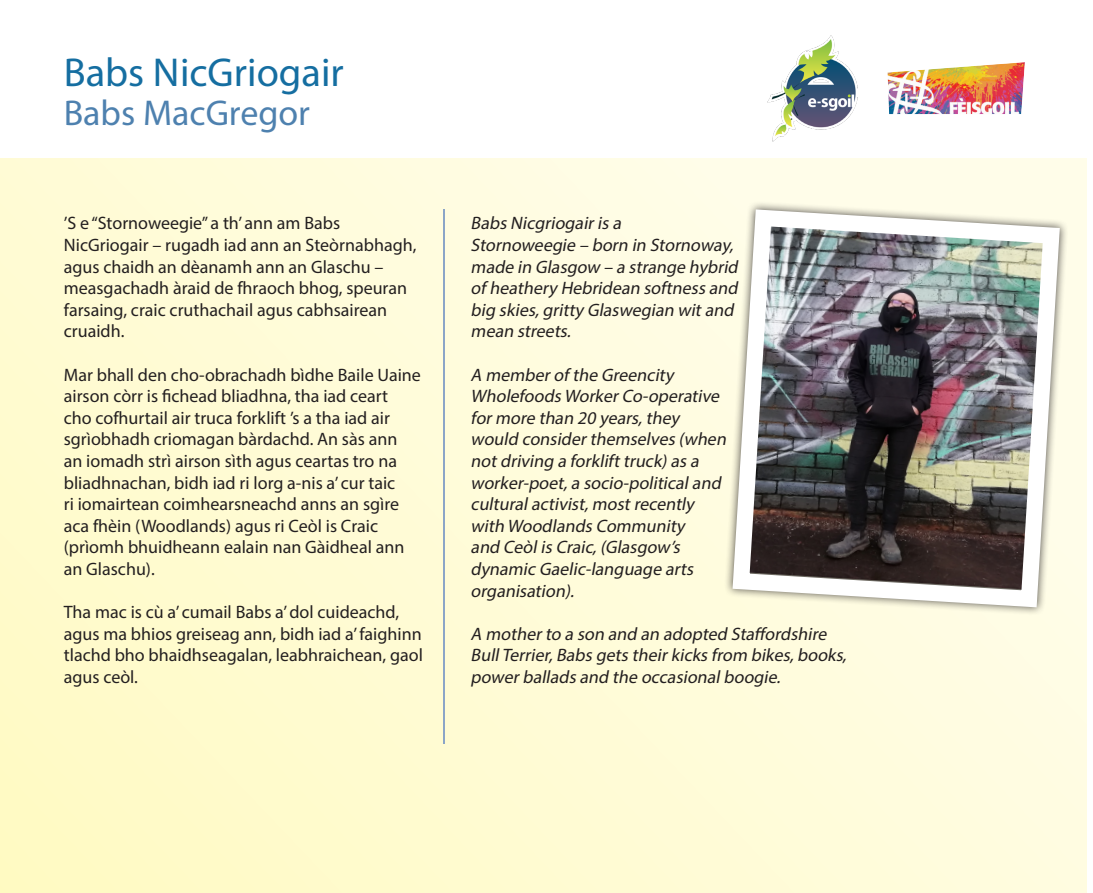
<style>
.page{position:relative;width:1093px;height:893px;background:#fff}
.page>*{position:absolute;margin:0;border:0;box-sizing:border-box;transform-origin:0 0}
.t1{font:40.5px "Myriad Pro";color:#156ea1}
.t2{font:36px "Myriad Pro";color:#4e81af}
.t3{font:18px/21.6px "Myriad Pro";color:#231f20}
.t4{font:italic 18px/21.6px "Myriad Pro";letter-spacing:-.005em;color:#231f20}
</style>
<div class="page">
<div style="left:0;top:158px;width:1086px;height:735px;background:linear-gradient(to right,#fffacd,#fffde5)"></div>
<img style="left:724px;top:201px;width:344px;height:415px">
<hr style="left:443px;top:209px;width:1px;height:535px;background:#8ba5c7">
<img style="left:767px;top:35px;width:90px;height:106px">
<img style="left:887px;top:62px;width:138px;height:52px">
<p class="t1" style="left:64px;top:48px;width:281px">Babs NicGriogair</p>
<p class="t2" style="left:64px;top:91px;width:248px">Babs MacGregor</p>
<p class="t3" style="left:64px;top:212px;width:354px">’S e “Stornoweegie” a th’ ann am Babs NicGriogair – rugadh iad ann an Steòrnabhagh, agus chaidh an dèanamh ann an Glaschu – measgachadh àraid de fhraoch bhog, speuran farsaing, craic cruthachail agus cabhsairean cruaidh.</p>
<p class="t3" style="left:64px;top:363px;width:359px">Mar bhall den cho-obrachadh bìdhe Baile Uaine airson còrr is fichead bliadhna, tha iad ceart<br>cho cofhurtail air truca forklift ’s a tha iad air sgrìobhadh criomagan bàrdachd. An sàs ann<br>an iomadh strì airson sìth agus ceartas tro na bliadhnachan, bidh iad ri lorg a-nis a’ cur taic<br>ri iomairtean coimhearsneachd anns an sgìre aca fhèin (Woodlands) agus ri Ceòl is Craic (prìomh bhuidheann ealain nan Gàidheal ann an Glaschu).</p>
<p class="t3" style="left:64px;top:601px;width:361px">Tha mac is cù a’ cumail Babs a’ dol cuideachd, agus ma bhios greiseag ann, bidh iad a’ faighinn tlachd bho bhaidhseagalan, leabhraichean, gaol agus ceòl.</p>
<p class="t4" style="left:471px;top:212px;width:156px">Babs Nicgriogairis a</p>
<p class="t4" style="left:471px;top:234px;width:272px">Stornoweegie – born in Stornoway, made in Glasgow – a strange hybrid of heathery Hebridean softness and big skies,gritty Glaswegian witand mean streets.</p>
<p class="t4" style="left:471px;top:363px;width:261px">A memberof the Greencity<br>Wholefoods WorkerCo-operative formore than 20 years,they would considerthemselves (when notdriving a forklifttruck)as a worker-poet,a socio-politicaland culturalactivist,mostrecently with Woodlands Community<br>and Ceòlis Craic,(Glasgow’s dynamic Gaelic-language arts organisation).</p>
<p class="t4" style="left:471px;top:623px;width:381px">A motherto a son and an adopted Staffordshire<br>BullTerrier,Babs gets theirkicks from bikes,books, powerballads and the occasionalboogie.</p>
</div>
